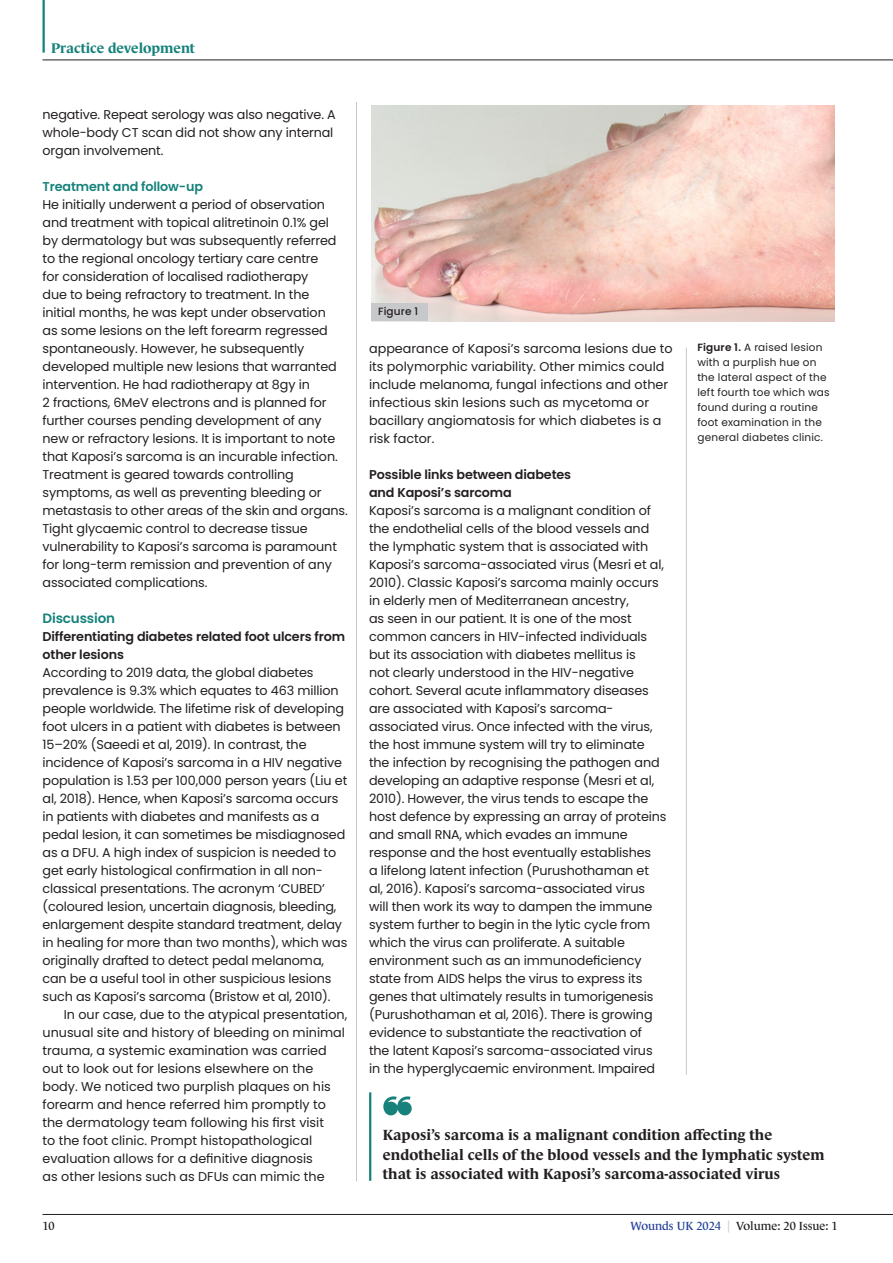
<style>
.page{position:relative;width:893px;height:1263px;background:#fff}
.page>*{position:absolute;margin:0;border:0;box-sizing:border-box;transform-origin:0 0}
.t1{font:700 15px/19.5px "Le Monde Journal Std";letter-spacing:.005em;color:#231f20}
.t2{font:700 14.25px "Le Monde Journal Std";color:#16827b}
.Sub_header{font:600 13.5px "Poppins";letter-spacing:-.01em;color:#16827b}
.Body_no_indent{font:12.75px/18px "Poppins";letter-spacing:-.01em;color:#231f20}
.Body_indent{font:12.75px/18px "Poppins";color:#231f20}
.Body_indent-2{font:600 12.75px/18px "Poppins";letter-spacing:-.01em;color:#231f20}
.Sub_header-2{font:600 12.75px/18px "Poppins";letter-spacing:-.01em;color:#231f20}
.Sub_header-3{font:600 12.75px "Poppins";letter-spacing:-.01em;color:#16827b}
.t3{font:12px "Le Monde Journal Std";color:#231f20}
.t4{font:10.5px/15px "Poppins";letter-spacing:.02em;color:#231f20}
.t5{font:500 10.5px "Poppins";letter-spacing:.015em;color:#231f20}
.s1{font-weight:600}
.s2{color:#223f99}
.s3{color:#c7c8ca}
</style>
<div class="page">
<hr style="left:686px;top:348px;width:1px;height:727px;background:#c7c8ca">
<hr style="left:356px;top:102px;width:1px;height:1079px;background:#c7c8ca">
<img style="left:371px;top:106px;width:463px;height:215px">
<div style="left:372px;top:303px;width:56px;height:18px;background:#c7c8ca"></div>
<svg style="left:383px;top:1096px;width:29px;height:19px"></svg>
<hr style="left:369px;top:1092px;width:2px;height:89px;background:#16827b">
<hr style="left:43px;top:1214px;width:850px;height:1px;background:#231f20">
<hr style="left:43px;top:60px;width:850px;height:1px;background:#231f20">
<hr style="left:43px;top:0;width:2px;height:53px;background:#16827b">
<p class="t2" style="left:51px;top:40px;width:146px">Practice development</p>
<p class="Body_no_indent" style="left:43px;top:106px;width:295px">negative. Repeat serology was also negative. A whole-body CT scan did not show any internal organ involvement.</p>
<p class="Sub_header-3" style="left:43px;top:179px;width:162px">Treatment and follow-up</p>
<p class="Body_no_indent" style="left:43px;top:196px;width:307px">He initially underwent a period of observation and treatment with topical alitretinoin 0.1% gel<br>by dermatology but was subsequently referred to the regional oncology tertiary care centre<br>for consideration of localised radiotherapy<br>due to being refractory to treatment. In the<br>initial months, he was kept under observation<br>as some lesions on the left forearm regressed spontaneously. However, he subsequently developed multiple new lesions that warranted intervention. He had radiotherapy at 8gy in<br>2 fractions, 6MeV electrons and is planned for further courses pending development of any new or refractory lesions. It is important to note that Kaposi’s sarcoma is an incurable infection.<br>Treatment is geared towards controlling symptoms, as well as preventing bleeding or metastasis to other areas of the skin and organs.<br>Tight glycaemic control to decrease tissue vulnerability to Kaposi’s sarcoma is paramount for long-term remission and prevention of any associated complications.</p>
<p class="Sub_header" style="left:43px;top:611px;width:74px">Discussion</p>
<p class="Body_indent-2" style="left:43px;top:628px;width:304px">Differentiating diabetes related foot ulcers from other lesions</p>
<p class="Body_no_indent" style="left:43px;top:664px;width:306px">According to 2019 data, the global diabetes prevalence is 9.3% which equates to 463 million people worldwide. The lifetime risk of developing foot ulcers in a patient with diabetes is between 15–20% (Saeedi et al, 2019). In contrast, the incidence of Kaposi’s sarcoma in a HIV negative population is 1.53 per 100,000 person years (Liu et al, 2018). Hence, when Kaposi’s sarcoma occurs in patients with diabetes and manifests as a pedal lesion, it can sometimes be misdiagnosed as a DFU. A high index of suspicion is needed to get early histological confirmation in all non&shy;classical presentations. The acronym ‘CUBED’ (coloured lesion, uncertain diagnosis, bleeding, enlargement despite standard treatment, delay in healing for more than two months), which was originally drafted to detect pedal melanoma, can be a useful tool in other suspicious lesions such as Kaposi’s sarcoma (Bristow et al, 2010).</p>
<p class="Body_indent" style="left:43px;top:1006px;width:306px;text-indent:21px">In our case, due to the atypical presentation, unusual site and history of bleeding on minimal trauma, a systemic examination was carried out to look out for lesions elsewhere on the body. We noticed two purplish plaques on his forearm and hence referred him promptly to the dermatology team following his first visit<br>to the foot clinic. Prompt histopathological evaluation allows for a definitive diagnosis<br>as other lesions such as DFUs can mimic the</p>
<p class="t5" style="left:378px;top:305px;width:42px">Figure 1</p>
<p class="Body_indent" style="left:369px;top:340px;width:305px">appearance of Kaposi’s sarcoma lesions due to its polymorphic variability. Other mimics could include melanoma, fungal infections and other infectious skin lesions such as mycetoma or bacillary angiomatosis for which diabetes is a risk factor.</p>
<p class="Sub_header-2" style="left:369px;top:466px;width:204px">Possible links between diabetes and Kaposi’s sarcoma</p>
<p class="Body_no_indent" style="left:369px;top:502px;width:299px">Kaposi’s sarcoma is a malignant condition of the endothelial cells of the blood vessels and the lymphatic system that is associated with Kaposi’s sarcoma-associated virus (Mesri et al, 2010). Classic Kaposi’s sarcoma mainly occurs in elderly men of Mediterranean ancestry,<br>as seen in our patient. It is one of the most common cancers in HIV-infected individuals but its association with diabetes mellitus is<br>not clearly understood in the HIV-negative cohort. Several acute inflammatory diseases are associated with Kaposi’s sarcoma&shy;associated virus. Once infected with the virus, the host immune system will try to eliminate the infection by recognising the pathogen and developing an adaptive response (Mesri et al, 2010). However, the virus tends to escape the host defence by expressing an array of proteins and small RNA, which evades an immune response and the host eventually establishes<br>a lifelong latent infection (Purushothaman et<br>al, 2016). Kaposi’s sarcoma-associated virus will then work its way to dampen the immune system further to begin in the lytic cycle from which the virus can proliferate. A suitable environment such as an immunodeficiency state from AIDS helps the virus to express its genes that ultimately results in tumorigenesis (Purushothaman et al, 2016). There is growing evidence to substantiate the reactivation of<br>the latent Kaposi’s sarcoma-associated virus in the hyperglycaemic environment. Impaired</p>
<p class="t4" style="left:697px;top:340px;width:134px"><span class="s1">Figure 1.</span> A raised lesion with a purplish hue on the lateral aspect of the left fourth toe which was found during a routine foot examination in the general diabetes clinic.</p>
<p class="t1" style="left:383px;top:1125px;width:443px">Kaposi’s sarcoma is a malignant condition affecting the endothelial cells of the blood vessels and the lymphatic system that is associated with Kaposi’s sarcoma-associated virus</p>
<p class="t3" style="left:43px;top:1219px;width:14px">10</p>
<p class="t3" style="left:630px;top:1219px;width:209px"><span class="s2">Wounds UK 2024</span> <span class="s3">|</span> Volume: 20 Issue: 1</p>
</div>
